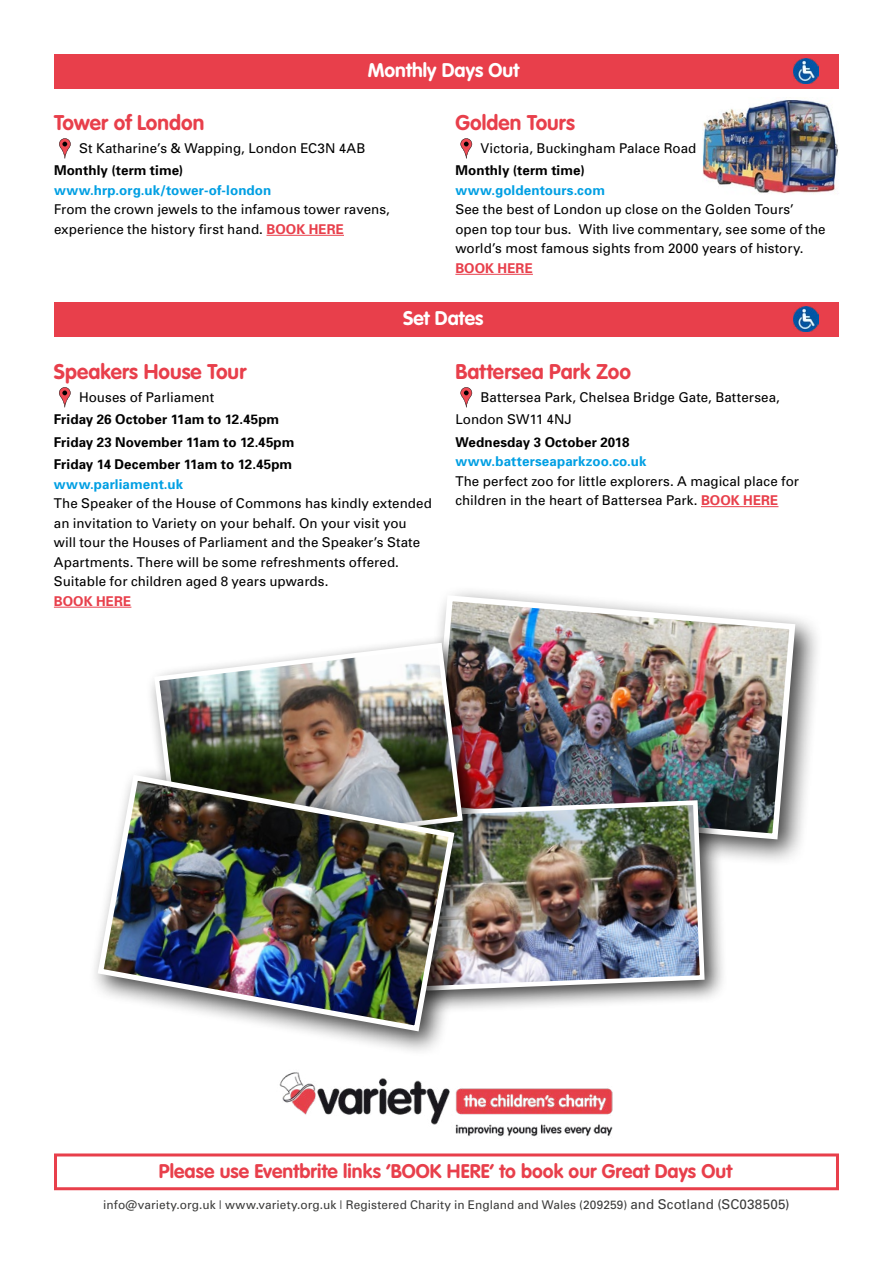
<style>
.page{position:relative;width:893px;height:1263px;background:#fff}
.page>*{position:absolute;margin:0;border:0;box-sizing:border-box;transform-origin:0 0}
.t1{font:700 21px "VAG Rounded";letter-spacing:.005em;color:#e83f4b}
.t2{font:700 19.5px "VAG Rounded";letter-spacing:.005em;color:#e83f4b}
.t3{font:700 19.5px "VAG Rounded";color:#fff}
.t4{font:13.5px/19.5px "Univers";color:#000}
.t5{font:700 13.5px/22.5px "Univers";letter-spacing:.005em;color:#000}
.t6{font:700 13.5px "Univers";letter-spacing:.01em;color:#009fe3}
.t7{font:700 13.5px "Univers";letter-spacing:.005em;color:#e83f4b}
.t8{font:12px "Univers";letter-spacing:.005em;color:#3c3c3b}
.s1{font-weight:700;color:#e83f4b}
.s2{font-size:13.5px}
</style>
<div class="page">
<div style="left:54px;top:1153px;width:785px;height:37px;border:3px solid #e83f4b"></div>
<hr style="left:54px;top:607px;width:77px;height:1px;background:#e83f4b">
<svg style="left:59px;top:387px;width:12px;height:20px"></svg>
<hr style="left:701px;top:506px;width:77px;height:1px;background:#e83f4b">
<svg style="left:460px;top:387px;width:12px;height:20px"></svg>
<div style="left:54px;top:302px;width:785px;height:34px;background:#e83f4b"></div>
<img style="left:794px;top:306px;width:25px;height:26px">
<img style="left:279px;top:1072px;width:334px;height:65px">
<hr style="left:266px;top:235px;width:78px;height:1px;background:#e83f4b">
<svg style="left:59px;top:138px;width:12px;height:21px"></svg>
<div style="left:54px;top:54px;width:785px;height:34px;background:#e83f4b"></div>
<hr style="left:455px;top:274px;width:78px;height:1px;background:#e83f4b">
<svg style="left:460px;top:138px;width:12px;height:21px"></svg>
<img style="left:702px;top:100px;width:136px;height:94px">
<div style="left:419px;top:584px;width:405px;height:284px;background:#000;opacity:.75"></div>
<img style="left:427px;top:592px;width:371px;height:250px">
<div style="left:398px;top:791px;width:330px;height:223px;background:#000;opacity:.75"></div>
<img style="left:480px;top:798px;width:227px;height:195px">
<div style="left:146px;top:634px;width:340px;height:243px;background:#000;opacity:.75"></div>
<img style="left:152px;top:640px;width:313px;height:126px">
<div style="left:89px;top:766px;width:391px;height:291px;background:#000;opacity:.75"></div>
<img style="left:95px;top:772px;width:362px;height:262px">
<img style="left:794px;top:58px;width:25px;height:26px">
<h2 class="t3" style="left:368px;top:59px;width:153px">Monthly Days Out</h2>
<h1 class="t1" style="left:455px;top:111px;width:121px">Golden Tours</h1>
<p class="t4" style="left:480px;top:138px;width:217px">Victoria, Buckingham Palace Road</p>
<p class="t5" style="left:455px;top:159px;width:131px">Monthly (term time)</p>
<p class="t6" style="left:455px;top:181px;width:151px">www.goldentours.com</p>
<p class="t4" style="left:455px;top:200px;width:372px">See the best of London up close on the Golden Tours’ open top tour bus. With live commentary, see some of the world’s most famous sights from 2000 years of history.</p>
<p class="t7" style="left:455px;top:259px;width:79px">BOOK HERE</p>
<h1 class="t1" style="left:54px;top:111px;width:152px">Tower of London</h1>
<p class="t4" style="left:79px;top:138px;width:288px">St Katharine’s &amp; Wapping, London EC3N 4AB</p>
<p class="t5" style="left:54px;top:159px;width:131px">Monthly (term time)</p>
<p class="t6" style="left:54px;top:181px;width:219px">www.hrp.org.uk/tower-of-london</p>
<p class="t4" style="left:54px;top:200px;width:337px">From the crown jewels to the infamous tower ravens, experience the history first hand. <span class="s1">BOOK HERE</span></p>
<h2 class="t3" style="left:403px;top:307px;width:82px">Set Dates</h2>
<h1 class="t1" style="left:54px;top:360px;width:194px">Speakers House Tour</h1>
<p class="t4" style="left:79px;top:387px;width:137px">Houses of Parliament</p>
<p class="t5" style="left:54px;top:408px;width:242px">Friday 26 October 11am to 12.45pm<br>Friday 23 November 11am to 12.45pm<br>Friday 14 December 11am to 12.45pm</p>
<p class="t6" style="left:54px;top:475px;width:131px">www.parliament.uk</p>
<p class="t4" style="left:54px;top:494px;width:379px">The Speaker of the House of Commons has kindly extended an invitation to Variety on your behalf. On your visit you will tour the Houses of Parliament and the Speaker’s State Apartments. There will be some refreshments offered.<br>Suitable for children aged 8 years upwards.</p>
<p class="t7" style="left:54px;top:592px;width:79px">BOOK HERE</p>
<h1 class="t1" style="left:455px;top:360px;width:177px">Battersea Park Zoo</h1>
<p class="t4" style="left:455px;top:386px;width:326px;line-height:22.5px;text-indent:25px">Battersea Park, Chelsea Bridge Gate, Battersea,<br>London SW11 4NJ</p>
<p class="t5" style="left:455px;top:430px;width:176px">Wednesday 3 October 2018</p>
<p class="t6" style="left:455px;top:453px;width:193px">www.batterseaparkzoo.co.uk</p>
<p class="t4" style="left:455px;top:471px;width:345px">The perfect zoo for little explorers. A magical place for children in the heart of Battersea Park. <span class="s1">BOOK HERE</span></p>
<h2 class="t2" style="left:159px;top:1159px;width:575px">Please use Eventbrite links ‘BOOK HERE’ to book our Great Days Out</h2>
<p class="t8" style="left:103px;top:1197px;width:688px">info@variety.org.uk | www.variety.org.uk | Registered Charity in England and Wales (209259) <span class="s2">and Scotland (SC038505)</span></p>
</div>
